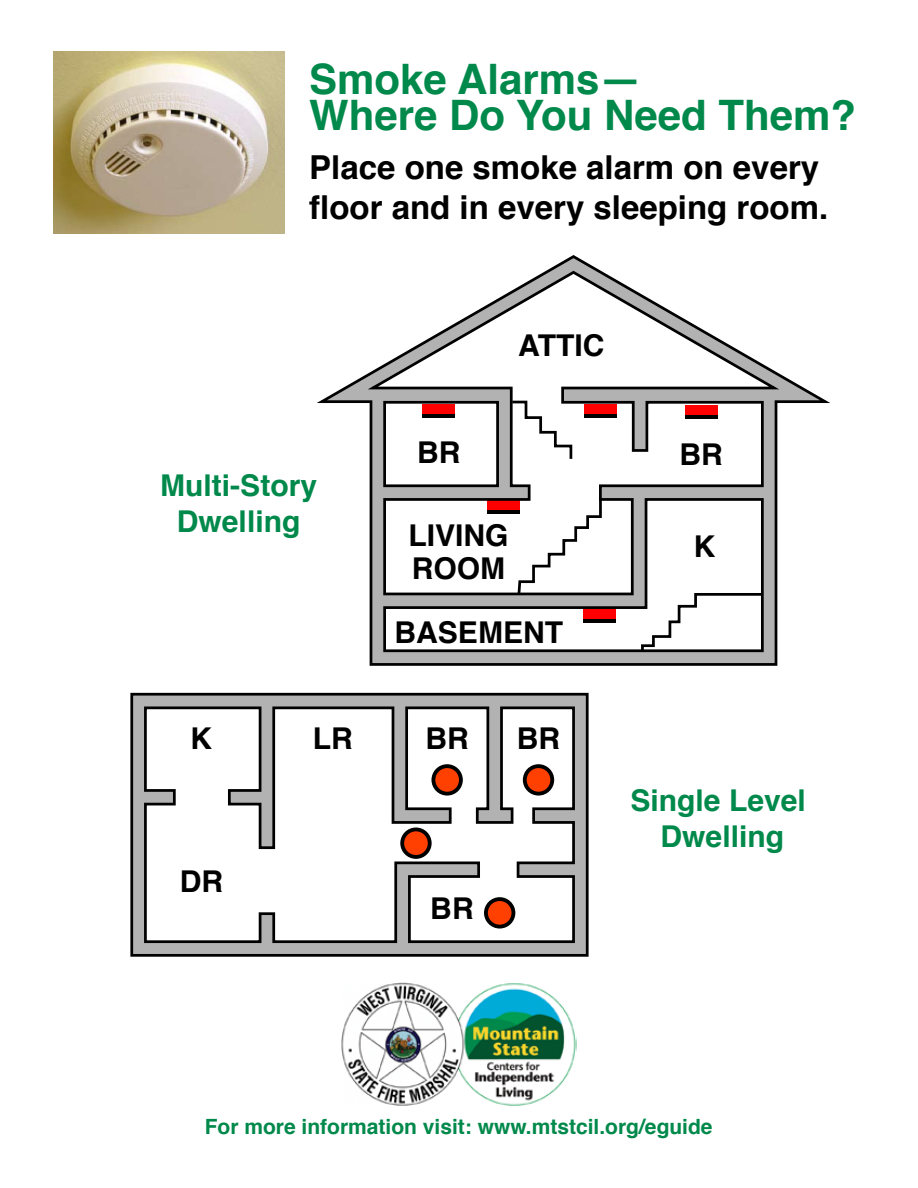
<style>
.page{position:relative;width:918px;height:1188px;background:#fff}
.page>*{position:absolute;margin:0;border:0;box-sizing:border-box;transform-origin:0 0}
.t1{font:700 42px/36px "Helvetica";color:#00894b}
.t2{font:700 33px/39.6px "Helvetica";color:#000}
.t3{font:700 30px/32.8px "Helvetica";color:#000}
.t4{font:700 30px/36px "Helvetica";color:#00894b;text-align:center}
.t5{font:700 21px "Helvetica";color:#00894b}
</style>
<div class="page">
<svg style="left:317px;top:255px;width:513px;height:411px"></svg>
<svg style="left:130px;top:692px;width:459px;height:265px"></svg>
<svg style="left:433px;top:766px;width:28px;height:28px"></svg>
<div style="left:431px;top:764px;width:32px;height:32px;border:4px solid #000;border-radius:50%"></div>
<div style="left:525px;top:766px;width:27px;height:28px;background:#ff4000;border-radius:50%"></div>
<div style="left:523px;top:764px;width:31px;height:32px;border:4px solid #000;border-radius:50%"></div>
<div style="left:486px;top:899px;width:27px;height:28px;background:#ff4000;border-radius:50%"></div>
<div style="left:484px;top:897px;width:31px;height:32px;border:4px solid #000;border-radius:50%"></div>
<img style="left:341px;top:982px;width:236px;height:124px">
<img style="left:53px;top:52px;width:231px;height:182px">
<p class="t1" style="left:309px;top:59px;width:548px">Smoke Alarms—<br>Where Do You Need Them?</p>
<p class="t2" style="left:309px;top:146px;width:520px">Place one smoke alarm on every floor and in every sleeping room.</p>
<p class="t3" style="left:518px;top:327px;width:88px">ATTIC</p>
<p class="t4" style="left:160px;top:466px;width:158px">Multi-Story<br>Dwelling</p>
<p class="t3" style="left:417px;top:435px;width:45px">BR</p>
<p class="t3" style="left:679px;top:436px;width:45px">BR</p>
<p class="t3" style="left:408px;top:518px;width:102px">LIVING<br>ROOM</p>
<p class="t3" style="left:694px;top:528px;width:23px">K</p>
<p class="t3" style="left:395px;top:615px;width:170px">BASEMENT</p>
<p class="t3" style="left:191px;top:720px;width:23px">K</p>
<p class="t3" style="left:313px;top:720px;width:42px">LR</p>
<p class="t3" style="left:425px;top:720px;width:45px">BR</p>
<p class="t3" style="left:517px;top:720px;width:45px">BR</p>
<p class="t3" style="left:180px;top:863px;width:45px">DR</p>
<p class="t3" style="left:430px;top:891px;width:45px">BR</p>
<p class="t4" style="left:631px;top:781px;width:177px">Single Level<br>Dwelling</p>
<p class="t5" style="left:205px;top:1107px;width:509px">For more information visit: www.mtstcil.org/eguide</p>
</div>
